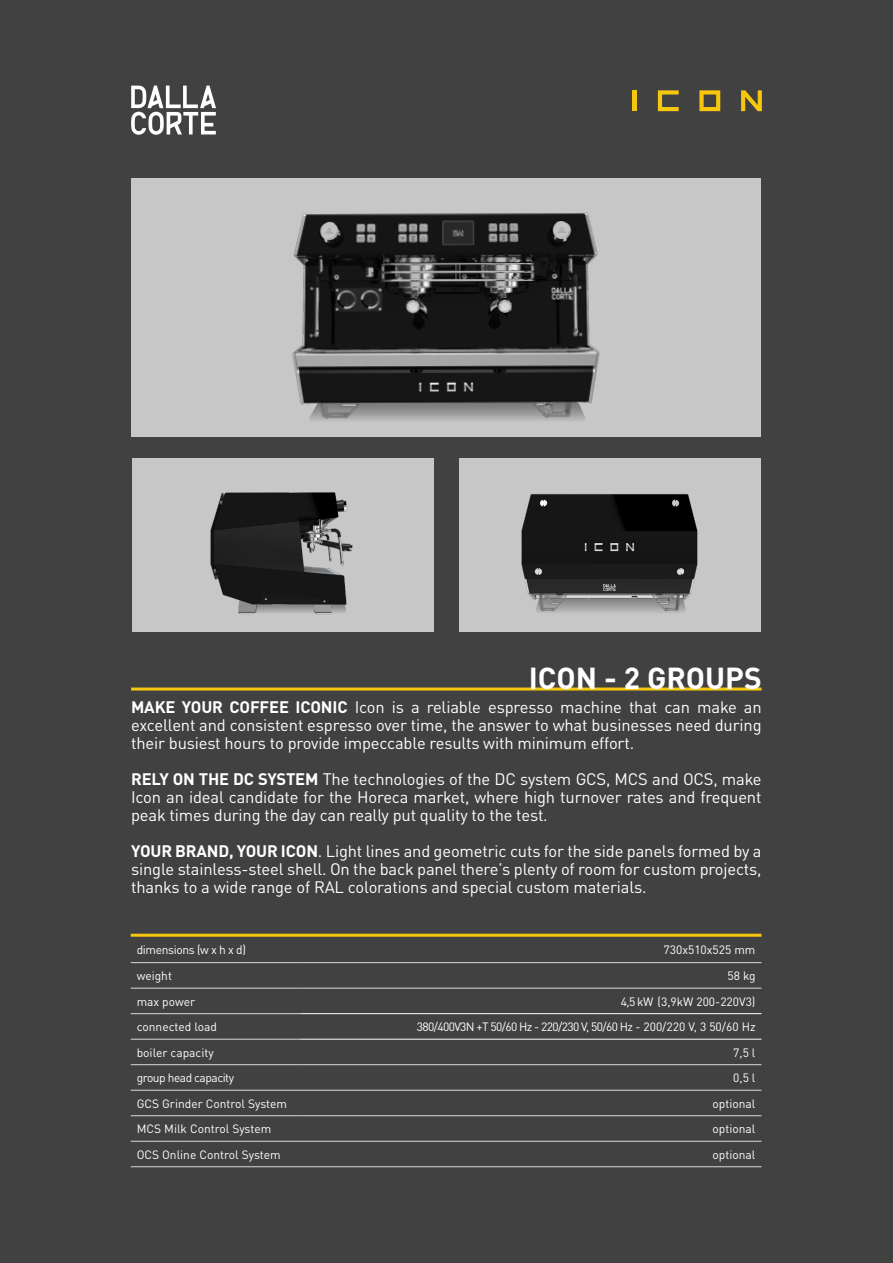
<style>
.page{position:relative;width:893px;height:1263px;background:#424142}
.page>*{position:absolute;margin:0;border:0;box-sizing:border-box;transform-origin:0 0}
.t1{font:700 30px "DINOT";color:#fff}
.t2{font:16.5px/18px "DINOT";letter-spacing:-.01em;color:#fff;text-align:justify}
.t3{font:12px "DINOT";color:#fff}
.t4{font:12px "DINOT";letter-spacing:-.05em;color:#fff}
.t5{font:12px "DINOT";letter-spacing:-.03em;color:#fff}
.t6{font:12px "DINOT";letter-spacing:-.04em;color:#fff}
.s1{font-weight:700}
</style>
<div class="page">
<svg style="left:131px;top:86px;width:85px;height:49px"></svg>
<hr style="left:632px;top:90px;width:4px;height:21px;background:#f7c70e">
<svg style="left:658px;top:90px;width:21px;height:21px"></svg>
<svg style="left:699px;top:90px;width:21px;height:21px"></svg>
<svg style="left:741px;top:90px;width:21px;height:21px"></svg>
<div style="left:132px;top:458px;width:302px;height:173px;background:#c7c7c7"></div>
<div style="left:132px;top:179px;width:629px;height:258px;background:#c7c7c7"></div>
<hr style="left:131px;top:687px;width:631px;height:3px;background:#f7c70e">
<div style="left:459px;top:458px;width:302px;height:173px;background:#c7c7c7"></div>
<svg style="left:131px;top:963px;width:630px;height:178px"></svg>
<hr style="left:300px;top:1013px;width:461px;height:1px;background:#fff">
<hr style="left:300px;top:1039px;width:461px;height:1px;background:#fff">
<hr style="left:131px;top:962px;width:169px;height:1px;background:#dadada">
<hr style="left:300px;top:962px;width:461px;height:1px;background:#dadada">
<hr style="left:131px;top:988px;width:169px;height:1px;background:#dadada">
<hr style="left:300px;top:988px;width:461px;height:1px;background:#dadada">
<hr style="left:131px;top:1013px;width:169px;height:1px;background:#dadada">
<hr style="left:131px;top:1039px;width:169px;height:1px;background:#dadada">
<hr style="left:131px;top:1064px;width:169px;height:1px;background:#dadada">
<hr style="left:300px;top:1064px;width:461px;height:1px;background:#dadada">
<hr style="left:131px;top:1090px;width:169px;height:1px;background:#dadada">
<hr style="left:300px;top:1090px;width:461px;height:1px;background:#dadada">
<hr style="left:131px;top:1115px;width:169px;height:1px;background:#dadada">
<hr style="left:300px;top:1115px;width:461px;height:1px;background:#dadada">
<hr style="left:131px;top:1141px;width:169px;height:1px;background:#dadada">
<hr style="left:300px;top:1141px;width:461px;height:1px;background:#dadada">
<hr style="left:131px;top:1166px;width:169px;height:1px;background:#dadada">
<hr style="left:300px;top:1166px;width:461px;height:1px;background:#dadada">
<hr style="left:131px;top:934px;width:630px;height:3px;background:#f7c70e">
<svg style="left:309px;top:419px;width:276px;height:1px"></svg>
<img style="left:210px;top:492px;width:143px;height:123px">
<img style="left:521px;top:494px;width:177px;height:119px">
<img style="left:292px;top:212px;width:308px;height:207px">
<h1 class="t1" style="left:529px;top:655px;width:235px">ICON - 2 GROUPS</h1>
<p class="t2" style="left:131px;top:697px;width:632px"><span class="s1">MAKE YOUR COFFEE ICONIC</span> Icon is a reliable espresso machine that can make an excellent and consistent espresso over time, the answer to what businesses need during their busiest hours to provide impeccable results with minimum effort.</p>
<p class="t2" style="left:131px;top:769px;width:632px"><span class="s1">RELY ON THE DC SYSTEM</span> The technologies of the DC system GCS, MCS and OCS, make Icon an ideal candidate for the Horeca market, where high turnover rates and frequent peak times during the day can really put quality to the test.</p>
<p class="t2" style="left:131px;top:841px;width:632px"><span class="s1">YOUR BRAND, YOUR ICON</span>. Light lines and geometric cuts for the side panels formed by a single stainless-steel shell. On the back panel there’s plenty of room for custom projects, thanks to a wide range of RAL colorations and special custom materials.</p>
<p class="t5" style="left:137px;top:941px;width:111px">dimensions (w x h x d)</p>
<p class="t3" style="left:664px;top:941px;width:93px">730x510x525 mm</p>
<p class="t3" style="left:137px;top:966px;width:37px">weight</p>
<p class="t3" style="left:727px;top:966px;width:29px">58 kg</p>
<p class="t3" style="left:137px;top:992px;width:60px">max power</p>
<p class="t3" style="left:621px;top:992px;width:136px">4,5 kW (3,9kW 200-220V3)</p>
<p class="t3" style="left:137px;top:1017px;width:82px">connected load</p>
<p class="t4" style="left:417px;top:1017px;width:340px">380/400V3N +T 50/60 Hz - 220/230 V, 50/60 Hz - 200/220 V, 3 50/60 Hz</p>
<p class="t3" style="left:137px;top:1043px;width:79px">boiler capacity</p>
<p class="t3" style="left:733px;top:1043px;width:24px">7,5 l</p>
<p class="t6" style="left:137px;top:1068px;width:99px">group head capacity</p>
<p class="t3" style="left:733px;top:1068px;width:24px">0,5 l</p>
<p class="t3" style="left:137px;top:1094px;width:152px">GCS Grinder Control System</p>
<p class="t3" style="left:713px;top:1094px;width:44px">optional</p>
<p class="t3" style="left:137px;top:1119px;width:136px">MCS Milk Control System</p>
<p class="t3" style="left:713px;top:1119px;width:44px">optional</p>
<p class="t3" style="left:137px;top:1145px;width:145px">OCS Online Control System</p>
<p class="t3" style="left:713px;top:1145px;width:44px">optional</p>
</div>
